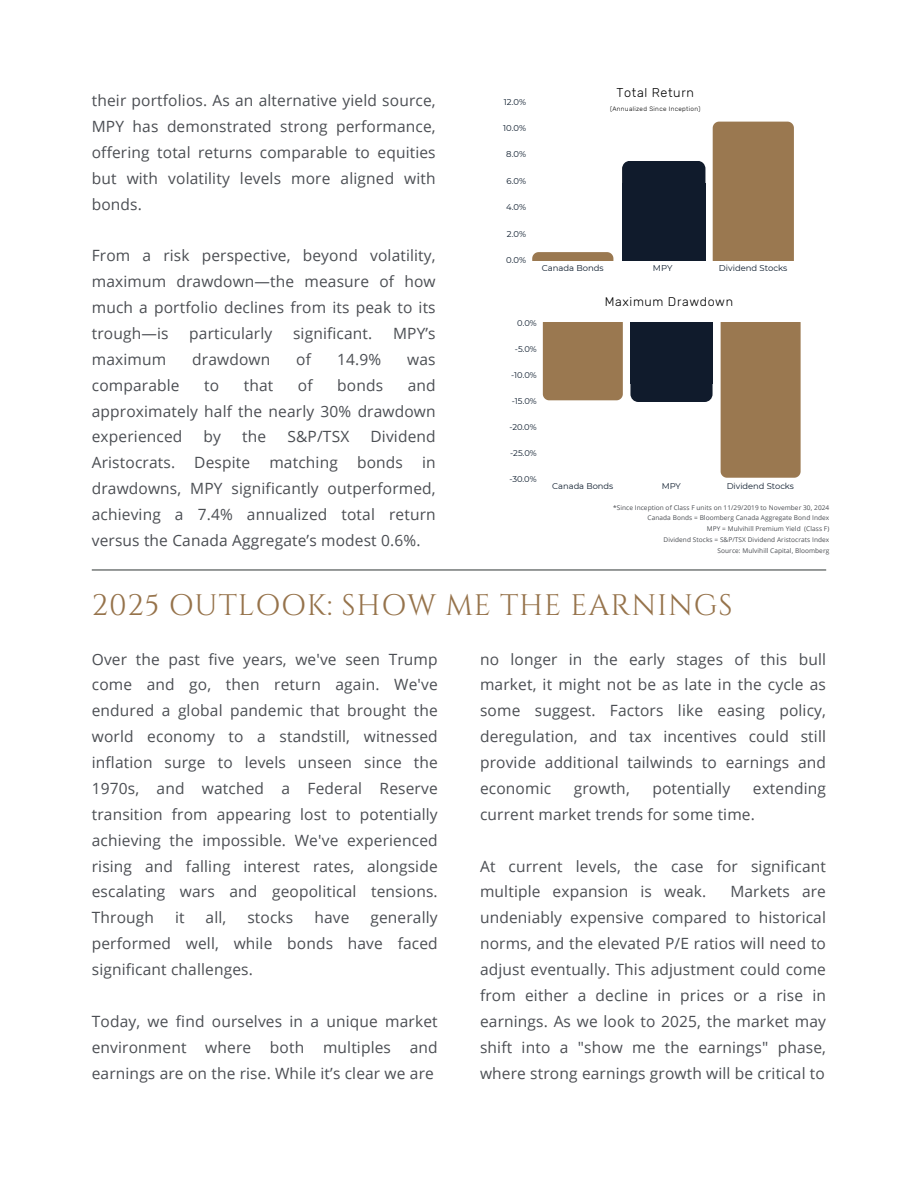
<style>
.page{position:relative;width:918px;height:1188px;background:#fff}
.page>*{position:absolute;margin:0;border:0;box-sizing:border-box;transform-origin:0 0}
.t1{font:29.7px "Cinzel";letter-spacing:.03em;color:#96734b}
.t2{font:15.45px/25.8px "Open Sans";letter-spacing:.01em;color:#4b4e53;text-align:justify}
.t3{font:300 12.75px "Rubik";letter-spacing:.05em;color:#000}
.t4{font:300 12.45px "Rubik";letter-spacing:.05em;color:#000}
.t5{font:8.4px "Montserrat";color:#0d1c2d}
.t6{font:6.45px "Open Sans";letter-spacing:.01em;color:#4b4e53}
.t7{font:300 6.3px "Rubik";letter-spacing:.05em;color:#000}
</style>
<div class="page">
<div style="left:543px;top:323px;width:80px;height:77px;background:#9a7850"></div>
<div style="left:721px;top:323px;width:80px;height:155px;background:#9a7850"></div>
<div style="left:630px;top:323px;width:83px;height:61px;background:#101b2c"></div>
<div style="left:631px;top:326px;width:82px;height:76px;background:#101b2c;border-radius:8px"></div>
<svg style="left:532px;top:252px;width:81px;height:8px"></svg>
<div style="left:713px;top:122px;width:81px;height:138px;background:#9a7850"></div>
<div style="left:622px;top:161px;width:83px;height:99px;background:#101b2c"></div>
<hr style="left:92px;top:569px;width:734px;height:2px;background:#464c4a">
<h2 class="t2" style="left:92px;top:87px;width:345px">their portfolios. As an alternative yield source, MPY has demonstrated strong performance, offering total returns comparable to equities but with volatility levels more aligned with bonds.</h2>
<h2 class="t2" style="left:92px;top:242px;width:345px">From a risk perspective, beyond volatility, maximum drawdown—the measure of how much a portfolio declines from its peak to its trough—is</h2>
<h2 class="t2" style="left:189px;top:320px;width:85px">particularly</h2>
<h2 class="t2" style="left:293px;top:320px;width:81px">significant.</h2>
<h2 class="t2" style="left:393px;top:320px;width:44px">MPY’s</h2>
<h2 class="t2" style="left:92px;top:346px;width:76px">maximum</h2>
<h2 class="t2" style="left:192px;top:346px;width:80px">drawdown</h2>
<h2 class="t2" style="left:296px;top:346px;width:16px">of</h2>
<h2 class="t2" style="left:337px;top:346px;width:46px">14.9%</h2>
<h2 class="t2" style="left:407px;top:346px;width:30px">was</h2>
<h2 class="t2" style="left:92px;top:372px;width:89px">comparable</h2>
<h2 class="t2" style="left:204px;top:372px;width:16px">to</h2>
<h2 class="t2" style="left:244px;top:372px;width:31px">that</h2>
<h2 class="t2" style="left:298px;top:372px;width:16px">of</h2>
<h2 class="t2" style="left:337px;top:372px;width:47px">bonds</h2>
<h2 class="t2" style="left:92px;top:372px;width:345px;text-indent:316px">and approximately half the nearly 30% drawdown experienced</h2>
<h2 class="t2" style="left:92px;top:424px;width:345px;text-indent:279px">Dividend Aristocrats. Despite matching bonds in drawdowns, MPY significantly outperformed, achieving a 7.4% annualized total return versus the Canada Aggregate’s modest 0.6%.</h2>
<h2 class="t2" style="left:204px;top:424px;width:19px">by</h2>
<h2 class="t2" style="left:242px;top:424px;width:26px">the</h2>
<h2 class="t2" style="left:287px;top:424px;width:63px">S&amp;P/TSX</h2>
<p class="t5" style="left:504px;top:97px;width:24px">12.0%</p>
<p class="t5" style="left:503px;top:123px;width:24px">10.0%</p>
<p class="t5" style="left:506px;top:149px;width:21px">8.0%</p>
<p class="t5" style="left:507px;top:176px;width:21px">6.0%</p>
<p class="t5" style="left:506px;top:202px;width:22px">4.0%</p>
<p class="t5" style="left:507px;top:228px;width:21px">2.0%</p>
<p class="t5" style="left:506px;top:255px;width:21px">0.0%</p>
<p class="t3" style="left:616px;top:85px;width:79px">Total Return</p>
<p class="t7" style="left:610px;top:105px;width:92px">(Annualized Since Inception)</p>
<p class="t5" style="left:542px;top:262px;width:63px">Canada Bonds</p>
<p class="t5" style="left:653px;top:262px;width:21px">MPY</p>
<p class="t5" style="left:719px;top:262px;width:70px">Dividend Stocks</p>
<p class="t4" style="left:605px;top:295px;width:130px">Maximum Drawdown</p>
<p class="t5" style="left:517px;top:318px;width:21px">0.0%</p>
<p class="t5" style="left:515px;top:344px;width:23px">-5.0%</p>
<p class="t5" style="left:511px;top:370px;width:27px">-10.0%</p>
<p class="t5" style="left:512px;top:396px;width:26px">-15.0%</p>
<p class="t5" style="left:509px;top:422px;width:29px">-20.0%</p>
<p class="t5" style="left:510px;top:448px;width:28px">-25.0%</p>
<p class="t5" style="left:509px;top:473px;width:29px">-30.0%</p>
<p class="t5" style="left:552px;top:481px;width:63px">Canada Bonds</p>
<p class="t5" style="left:662px;top:481px;width:21px">MPY</p>
<p class="t5" style="left:727px;top:481px;width:69px">Dividend Stocks</p>
<p class="t6" style="left:613px;top:503px;width:218px">*Since Inception of Class F units on 11/29/2019 to November 30, 2024</p>
<p class="t6" style="left:648px;top:514px;width:183px">Canada Bonds = Bloomberg Canada Aggregate Bond Index</p>
<p class="t6" style="left:707px;top:524px;width:124px">MPY = Mulvihill Premium Yield (Class F)</p>
<h1 class="t6" style="left:664px;top:535px;width:167px">Dividend Stocks = S&amp;P/TSX Dividend Aristocrats Index</h1>
<h2 class="t6" style="left:718px;top:546px;width:113px">Source: Mulvihill Capital, Bloomberg</h2>
<h3 class="t1" style="left:92px;top:586px;width:642px">2025 OUTLOOK: SHOW ME THE EARNINGS</h3>
<p class="t2" style="left:92px;top:646px;width:347px">Over the past five years, we've seen Trump come and go, then return again. We've endured a global pandemic that brought the world economy to a standstill, witnessed inflation surge to levels unseen since the 1970s, and watched a Federal Reserve transition from appearing lost to potentially achieving the impossible. We've experienced rising and falling interest rates, alongside escalating wars and geopolitical tensions.<br>Through</p>
<p class="t2" style="left:480px;top:646px;width:347px">no longer in the early stages of this bull market, it might not be as late in the cycle as some suggest. Factors like easing policy, deregulation, and tax incentives could still provide additional tailwinds to earnings and economic</p>
<p class="t2" style="left:480px;top:775px;width:347px;text-indent:273px">extending current market trends for some time.</p>
<p class="t2" style="left:480px;top:853px;width:347px">At current levels, the case for significant multiple expansion is weak.</p>
<p class="t2" style="left:574px;top:775px;width:57px">growth,</p>
<p class="t2" style="left:652px;top:775px;width:79px">potentially</p>
<p class="t2" style="left:480px;top:879px;width:347px;text-indent:250px">Markets are undeniably expensive compared to historical norms, and the elevated P/E ratios will need to adjust eventually. This adjustment could come from either a decline in prices or a rise in earnings. As we look to 2025, the market may shift into a "show me the earnings" phase, where strong earnings growth will be critical to</p>
<p class="t2" style="left:92px;top:904px;width:347px;text-indent:279px">generally performed well, while bonds have faced significant challenges.</p>
<p class="t2" style="left:92px;top:1008px;width:347px">Today, we find ourselves in a unique market environment where both multiples and earnings are on the rise. While it’s clear we are</p>
<p class="t2" style="left:175px;top:904px;width:11px">it</p>
<p class="t2" style="left:206px;top:904px;width:22px">all,</p>
<p class="t2" style="left:247px;top:904px;width:47px">stocks</p>
<p class="t2" style="left:314px;top:904px;width:37px">have</p>
</div>
